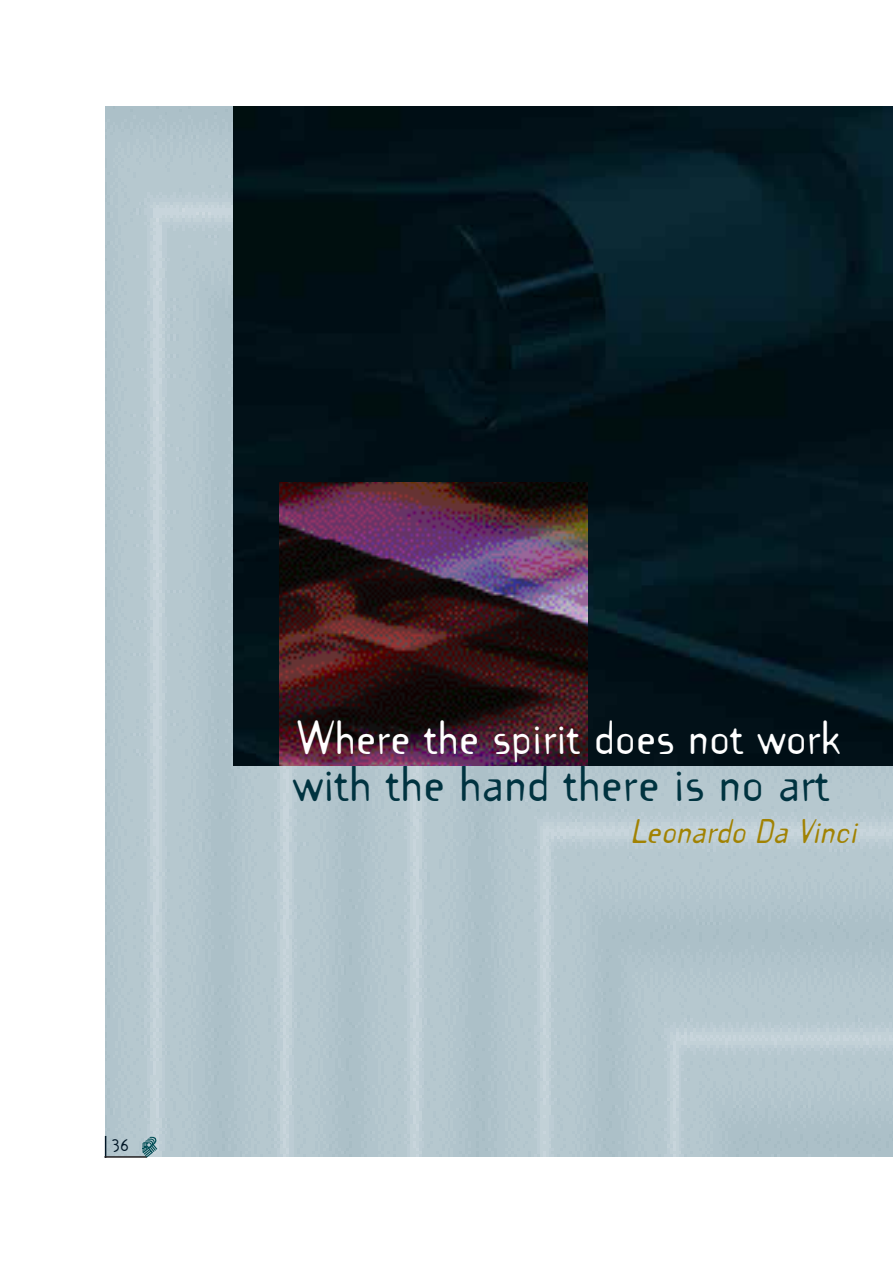
<style>
.page{position:relative;width:893px;height:1262px;background:#fff}
.page>*{position:absolute;margin:0;border:0;box-sizing:border-box;transform-origin:0 0}
.t1{font:45px "Template Gothic";color:#003340}
.t2{font:42px "Template Gothic";color:#fff}
.t3{font:italic 30px "Template Gothic";color:#a18202}
.t4{font:16.5px "Template Gothic";color:#001626}
</style>
<div class="page">
<img style="left:105px;top:106px;width:787px;height:1051px">
<svg style="left:105px;top:1136px;width:1px;height:20px"></svg>
<hr style="left:104px;top:1156px;width:43px;height:1px;background:#231f20">
<svg style="left:143px;top:1136px;width:15px;height:21px"></svg>
<img style="left:233px;top:106px;width:659px;height:659px">
<img style="left:280px;top:482px;width:307px;height:283px">
<p class="t4" style="left:112px;top:1139px;width:19px">36</p>
<p class="t2" style="left:297px;top:723px;width:545px">Where the spirit does not work</p>
<p class="t1" style="left:292px;top:768px;width:539px">with the hand there is no art</p>
<p class="t3" style="left:630px;top:821px;width:234px">Leonardo Da Vinci</p>
</div>
